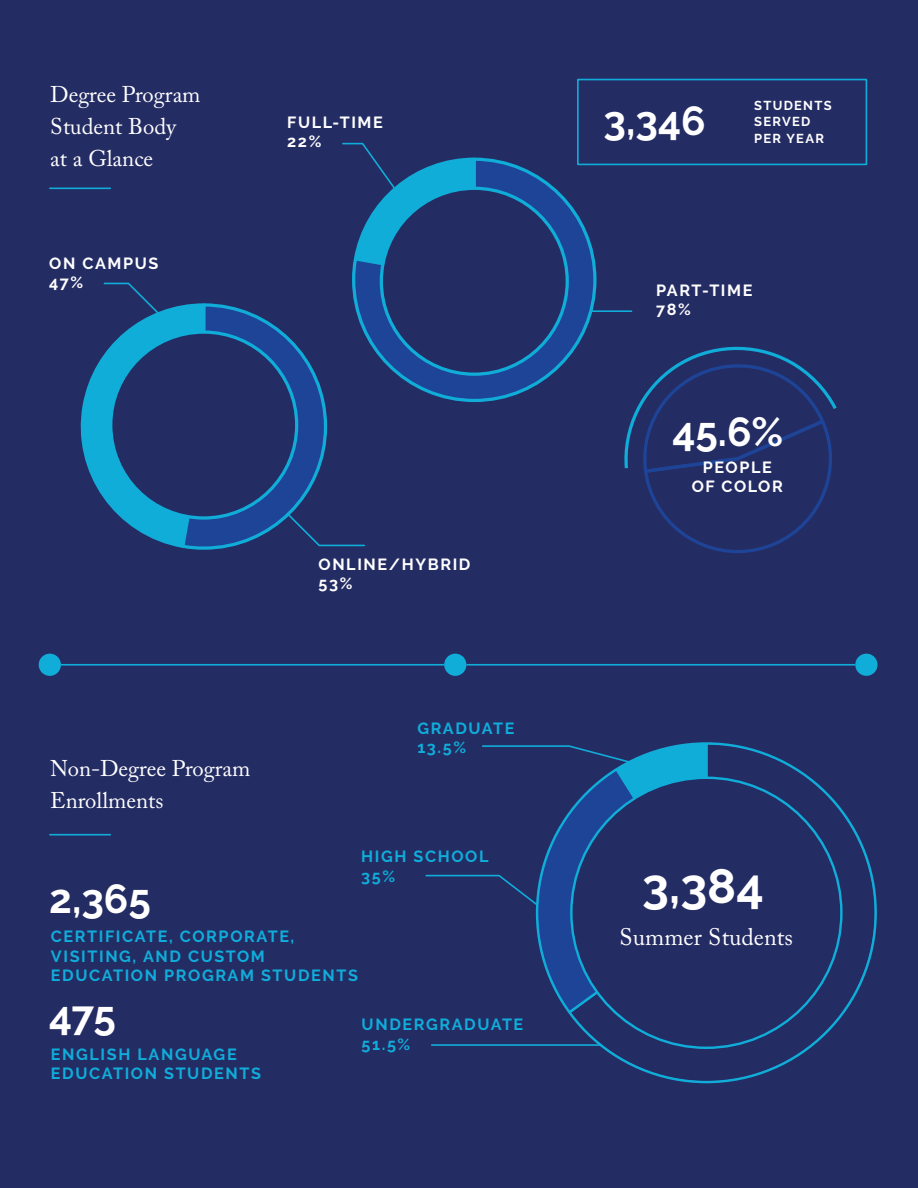
<style>
.page{position:relative;width:918px;height:1188px;background:#242c64}
.page>*{position:absolute;margin:0;border:0;box-sizing:border-box;transform-origin:0 0}
.t1{font:700 48.15px "Raleway";color:#fff}
.t2{font:700 40.35px "Raleway";color:#fff}
.t3{font:23.7px "Adobe Caslon Pro";letter-spacing:.005em;color:#fff}
.t4{font:22.65px/32.4px "Adobe Caslon Pro";color:#fff}
.t5{font:700 16.2px/19.4px "Raleway";letter-spacing:.1em;color:#10adda}
.t6{font:700 16.2px/19.4px "Raleway";letter-spacing:.1em;color:#fff}
.t7{font:700 12.9px/16.2px "Raleway";letter-spacing:.1em;color:#fff}
</style>
<div class="page">
<hr style="left:432px;top:1044px;width:168px;height:2px;background:#10add9">
<hr style="left:582px;top:310px;width:50px;height:2px;background:#10add9">
<hr style="left:50px;top:188px;width:60px;height:1px;background:#10add9">
<hr style="left:50px;top:834px;width:60px;height:2px;background:#10add9">
<div style="left:577px;top:79px;width:290px;height:86px;border:2px solid #10add9"></div>
<svg style="left:425px;top:745px;width:110px;height:159px"></svg>
<svg style="left:535px;top:742px;width:342px;height:342px"></svg>
<div style="left:39px;top:654px;width:22px;height:22px;background:#10add9;border-radius:50%"></div>
<div style="left:444px;top:654px;width:22px;height:22px;background:#10add9;border-radius:50%"></div>
<div style="left:855px;top:654px;width:23px;height:22px;background:#10add9;border-radius:50%"></div>
<hr style="left:61px;top:664px;width:383px;height:2px;background:#10add9">
<hr style="left:466px;top:664px;width:389px;height:2px;background:#10add9">
<svg style="left:478px;top:156px;width:120px;height:246px"></svg>
<svg style="left:624px;top:346px;width:213px;height:207px"></svg>
<svg style="left:73px;top:142px;width:405px;height:408px"></svg>
<div style="left:111px;top:332px;width:186px;height:186px;background:#242c64;border-radius:50%"></div>
<div style="left:381px;top:188px;width:186px;height:186px;background:#242c64;border-radius:50%"></div>
<h3 class="t4" style="left:50px;top:78px;width:152px">Degree Program<br>Student Body<br>at a Glance</h3>
<p class="t6" style="left:49px;top:254px;width:111px">ON CAMPUS<br>47%</p>
<p class="t6" style="left:287px;top:113px;width:97px">FULL-TIME<br>22%</p>
<h3 class="t4" style="left:50px;top:752px;width:202px">Non-Degree Program<br>Enrollments</h3>
<p class="t6" style="left:319px;top:555px;width:153px">ONLINE/HYBRID<br>53%</p>
<p class="t5" style="left:417px;top:719px;width:99px">GRADUATE<br>13.5%</p>
<p class="t5" style="left:361px;top:847px;width:129px">HIGH SCHOOL<br>35%</p>
<h2 class="t2" style="left:49px;top:876px;width:103px">2,365</h2>
<p class="t5" style="left:51px;top:927px;width:309px">CERTIFICATE, CORPORATE,<br>VISITING, AND CUSTOM<br>EDUCATION PROGRAM STUDENTS</p>
<h2 class="t2" style="left:49px;top:993px;width:68px">475</h2>
<p class="t5" style="left:51px;top:1044px;width:212px">ENGLISH LANGUAGE<br>EDUCATION STUDENTS</p>
<p class="t5" style="left:362px;top:1015px;width:163px">UNDERGRADUATE<br>51.5%</p>
<h2 class="t2" style="left:604px;top:98px;width:104px">3,346</h2>
<p class="t7" style="left:754px;top:98px;width:79px">STUDENTS<br>SERVED<br>PER YEAR</p>
<p class="t6" style="left:656px;top:281px;width:98px">PART-TIME<br>78%</p>
<h2 class="t2" style="left:673px;top:409px;width:112px">45.6%</h2>
<p class="t6" style="left:692px;top:458px;width:93px;text-align:center">PEOPLE<br>OF COLOR</p>
<h1 class="t1" style="left:642px;top:858px;width:123px">3,384</h1>
<h3 class="t3" style="left:620px;top:923px;width:175px">Summer Students</h3>
</div>
